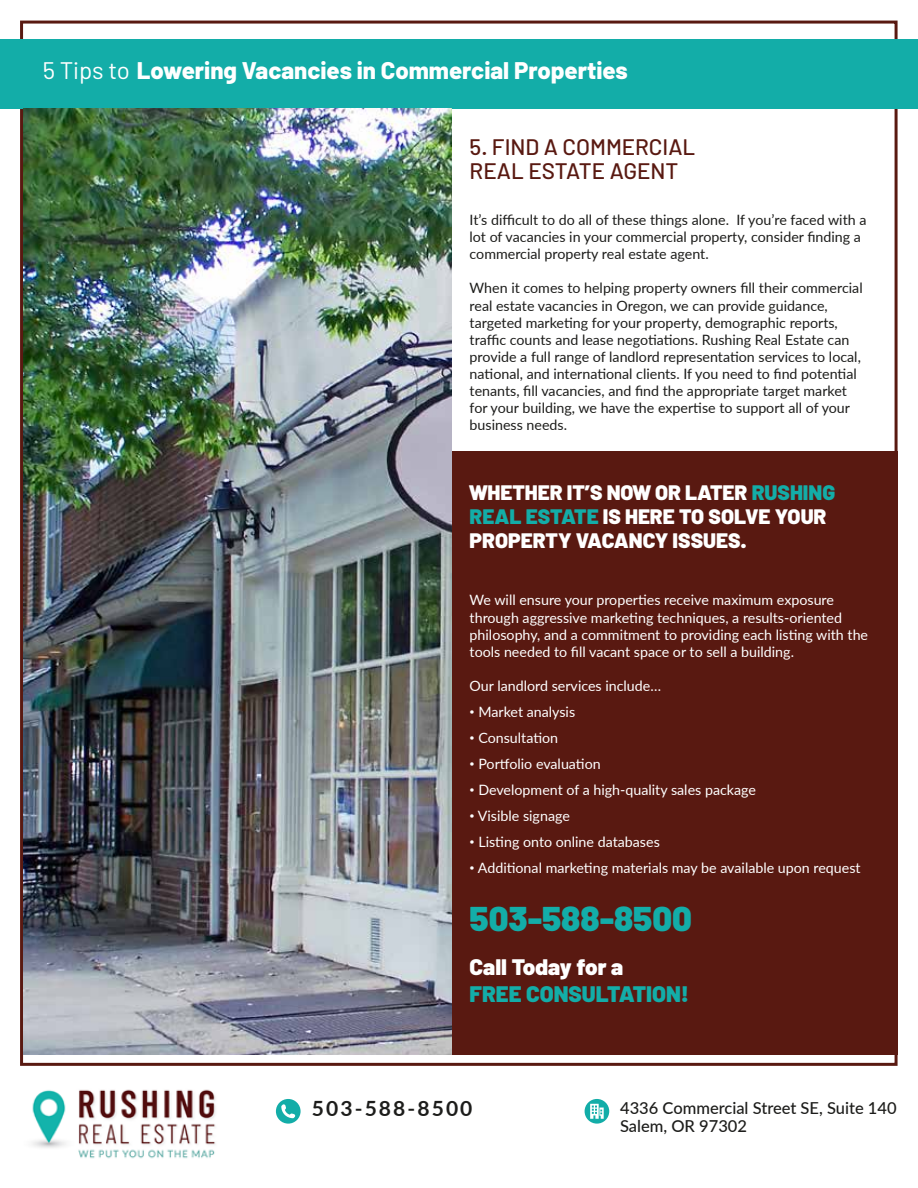
<style>
.page{position:relative;width:918px;height:1188px;background:#fff}
.page>*{position:absolute;margin:0;border:0;box-sizing:border-box;transform-origin:0 0}
.t1{font:900 34.5px "Barlow";color:#13ada8}
.t2{font:800 24px "Barlow";color:#fff}
.t3{font:500 22.5px/24px "Barlow";color:#591911}
.t4{font:900 22.5px "Barlow";color:#13ada8}
.t5{font:900 22.5px "Barlow";color:#fff}
.t6{font:900 21px/24px "Barlow";color:#fff}
.t7{font:700 21px "Lato";letter-spacing:.1em;color:#1d1d1b}
.t8{font:500 16.5px/18px "Lato";color:#1d1d1b}
.t9{font:14.25px/17.1px "Lato";color:#1d1d1b}
.t10{font:14.25px/17.1px "Lato";color:#fff}
.s1{font-weight:400}
.s2{color:#13ada8}
.s3{font-family:"Ubuntu";font-weight:300}
</style>
<div class="page">
<div style="left:0;top:39px;width:918px;height:70px;background:#13ada8"></div>
<img style="left:32px;top:1089px;width:184px;height:70px">
<svg style="left:276px;top:1099px;width:25px;height:25px"></svg>
<div style="left:585px;top:1099px;width:24px;height:25px;background:#13ada8;border-radius:50%"></div>
<svg style="left:590px;top:1104px;width:14px;height:15px"></svg>
<div style="left:427px;top:451px;width:471px;height:604px;background:#591911"></div>
<img style="left:23px;top:109px;width:429px;height:946px">
<h2 class="t2" style="left:43px;top:53px;width:587px"><span class="s1">5 Tips to</span> Lowering Vacancies in Commercial Properties</h2>
<h3 class="t3" style="left:470px;top:135px;width:227px">5. FIND A COMMERCIAL<br>REAL ESTATE AGENT</h3>
<p class="t9" style="left:470px;top:211px;width:398px">It’s difficult to do all of these things alone. If you’re faced with a lot of vacancies in your commercial property, consider finding a commercial property real estate agent.</p>
<p class="t9" style="left:470px;top:279px;width:395px">When it comes to helping property owners fill their commercial real estate vacancies in Oregon, we can provide guidance, targeted marketing for your property, demographic reports, traffic counts and lease negotiations. Rushing Real Estate can provide a full range of landlord representation services to local, national, and international clients. If you need to find potential tenants, fill vacancies, and find the appropriate target market for your building, we have the expertise to support all of your business needs.</p>
<h3 class="t6" style="left:470px;top:481px;width:367px">WHETHER IT’S NOW OR LATER <span class="s2">RUSHING<br>REAL ESTATE</span> IS HERE TO SOLVE YOUR<br>PROPERTY VACANCY ISSUES.</h3>
<p class="t10" style="left:470px;top:591px;width:400px">We will ensure your properties receive maximum exposure through aggressive marketing techniques, a results-oriented philosophy, and a commitment to providing each listing with the tools needed to fill vacant space or to sell a building.</p>
<p class="t10" style="left:470px;top:677px;width:193px">Our landlord services include…</p>
<p class="t10" style="left:470px;top:703px;width:107px"><span class="s3">•</span> Market analysis</p>
<p class="t10" style="left:470px;top:729px;width:90px"><span class="s3">•</span> Consultation</p>
<p class="t10" style="left:470px;top:755px;width:133px"><span class="s3">•</span> Portfolio evaluation</p>
<p class="t10" style="left:470px;top:781px;width:288px"><span class="s3">•</span> Development of a high-quality sales package</p>
<p class="t10" style="left:470px;top:807px;width:102px"><span class="s3">•</span> Visible signage</p>
<p class="t10" style="left:470px;top:833px;width:192px"><span class="s3">•</span> Listing onto online databases</p>
<p class="t10" style="left:470px;top:859px;width:393px"><span class="s3">•</span> Additional marketing materials may be available upon request</p>
<h1 class="t1" style="left:470px;top:898px;width:224px">503-588-8500</h1>
<h3 class="t5" style="left:470px;top:953px;width:155px">Call Today for a</h3>
<h3 class="t4" style="left:470px;top:980px;width:221px">FREE CONSULTATION!</h3>
<h3 class="t7" style="left:312px;top:1093px;width:162px">503-588-8500</h3>
<p class="t8" style="left:620px;top:1099px;width:278px">4336 Commercial Street SE, Suite 140<br>Salem, OR 97302</p>
</div>
